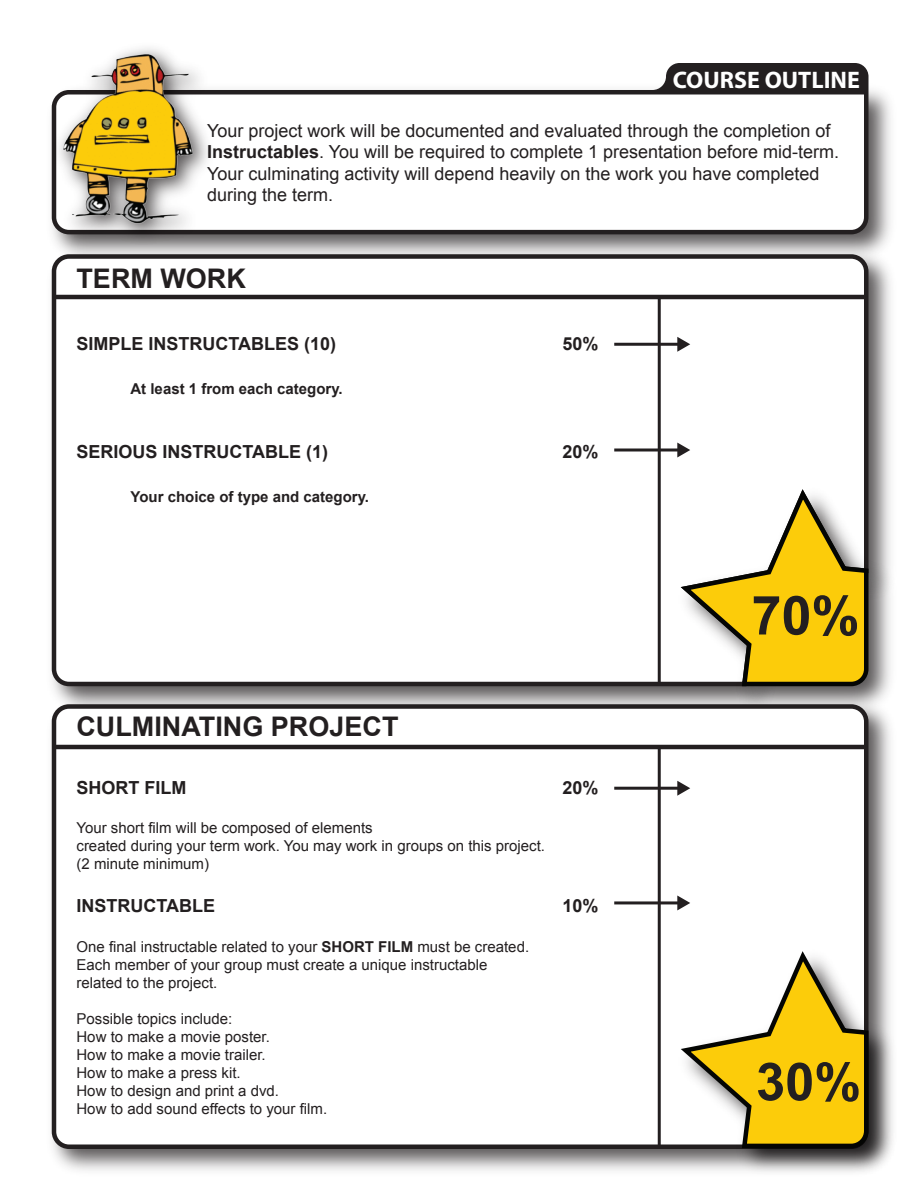
<style>
.page{position:relative;width:918px;height:1188px;background:#fff}
.page>*{position:absolute;margin:0;border:0;box-sizing:border-box;transform-origin:0 0}
.t1{font:700 54px "Arial";color:#231f20}
.t2{font:700 52.5px "Arial";color:#231f20}
.t3{font:700 27px "Arial";color:#231f20}
.t4{font:700 24px "Myriad";color:#fff}
.t5{font:18px/21.6px "Arial";color:#231f20}
.t6{font:700 18px "Arial";color:#231f20}
.t7{font:15px/18px "Arial";color:#231f20}
.t8{font:700 15px "Arial";color:#231f20}
.s1{font-weight:700}
</style>
<div class="page">
<img style="left:220px;top:78px;width:671px;height:164px">
<svg style="left:220px;top:86px;width:651px;height:151px"></svg>
<svg style="left:652px;top:63px;width:216px;height:27px;background:#322e2f"></svg>
<img style="left:54px;top:242px;width:837px;height:450px">
<svg style="left:51px;top:252px;width:820px;height:436px"></svg>
<img style="left:668px;top:477px;width:223px;height:215px">
<svg style="left:676px;top:484px;width:195px;height:204px"></svg>
<hr style="left:658px;top:297px;width:3px;height:387px;background:#231f20">
<img style="left:51px;top:692px;width:840px;height:479px">
<div style="left:54px;top:706px;width:812px;height:441px;background:#fff;border-radius:15px"></div>
<div style="left:52px;top:704px;width:816px;height:445px;border:4px solid #231f20;border-radius:15px"></div>
<hr style="left:658px;top:747px;width:3px;height:401px;background:#231f20">
<hr style="left:54px;top:295px;width:812px;height:4px;background:#231f20">
<hr style="left:54px;top:745px;width:812px;height:4px;background:#231f20">
<hr style="left:614px;top:343px;width:66px;height:3px;background:#231f20">
<svg style="left:677px;top:337px;width:13px;height:15px"></svg>
<svg style="left:614px;top:448px;width:63px;height:4px"></svg>
<svg style="left:677px;top:443px;width:13px;height:15px"></svg>
<hr style="left:614px;top:787px;width:66px;height:3px;background:#231f20">
<svg style="left:677px;top:781px;width:13px;height:15px"></svg>
<hr style="left:614px;top:901px;width:66px;height:3px;background:#231f20">
<svg style="left:677px;top:896px;width:13px;height:14px"></svg>
<img style="left:668px;top:939px;width:225px;height:233px">
<svg style="left:676px;top:946px;width:195px;height:204px"></svg>
<img style="left:53px;top:89px;width:167px;height:163px">
<img style="left:51px;top:48px;width:154px;height:185px">
<h3 class="t4" style="left:673px;top:67px;width:189px">COURSE OUTLINE</h3>
<p class="t5" style="left:207px;top:120px;width:634px">Your project work will be documented and evaluated through the completion of <span class="s1">Instructables</span>. You will be required to complete 1 presentation before mid-term.<br>Your culminating activity will depend heavily on the work you have completed during the term.</p>
<h3 class="t3" style="left:76px;top:261px;width:171px">TERM WORK</h3>
<p class="t6" style="left:76px;top:332px;width:261px">SIMPLE INSTRUCTABLES (10)</p>
<p class="t6" style="left:562px;top:332px;width:38px">50%</p>
<p class="t8" style="left:130px;top:378px;width:214px">At least 1 from each category.</p>
<p class="t6" style="left:76px;top:440px;width:253px">SERIOUS INSTRUCTABLE (1)</p>
<p class="t6" style="left:562px;top:440px;width:38px">20%</p>
<p class="t8" style="left:130px;top:486px;width:240px">Your choice of type and category.</p>
<h3 class="t3" style="left:76px;top:708px;width:324px">CULMINATING PROJECT</h3>
<p class="t6" style="left:76px;top:775px;width:111px">SHORT FILM</p>
<p class="t6" style="left:562px;top:775px;width:38px">20%</p>
<p class="t7" style="left:76px;top:819px;width:470px">Your short film will be composed of elements<br>created during your term work. You may work in groups on this project. (2 minute minimum)</p>
<p class="t6" style="left:76px;top:894px;width:140px">INSTRUCTABLE</p>
<p class="t6" style="left:562px;top:894px;width:38px">10%</p>
<p class="t7" style="left:76px;top:938px;width:454px">One final instructable related to your <span class="s1">SHORT FILM</span> must be created.<br>Each member of your group must create a unique instructable related to the project.</p>
<p class="t7" style="left:76px;top:1010px;width:252px">Possible topics include:<br>How to make a movie poster.<br>How to make a movie trailer.<br>How to make a press kit.<br>How to design and print a dvd.<br>How to add sound effects to your film.</p>
<h1 class="t1" style="left:752px;top:580px;width:110px">70%</h1>
<h2 class="t2" style="left:756px;top:1047px;width:107px">30%</h2>
</div>
